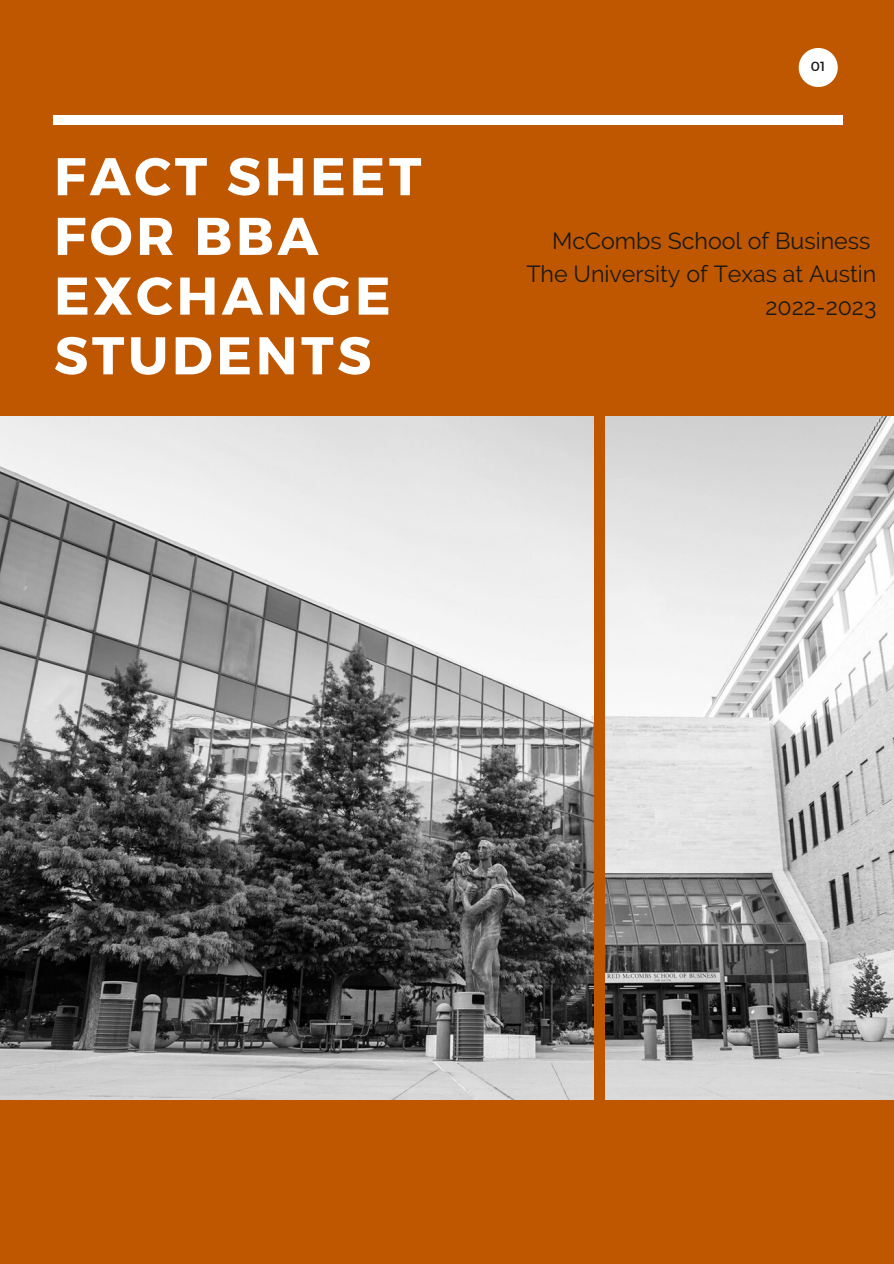
<style>
.page{position:relative;width:894px;height:1264px;background:#fff}
.page>*{position:absolute;margin:0;border:0;box-sizing:border-box;transform-origin:0 0}
.t1{font:700 52.95px/59.7px "Montserrat";letter-spacing:.07em;color:#fff}
.t2{font:23.25px "Raleway";color:#191919}
.t3{font:13.2px "Montserrat";color:#191919}
</style>
<div class="page">
<div style="left:0;top:0;width:893px;height:1263px;background:#bf5700"></div>
<div style="left:53px;top:115px;width:790px;height:9px;background:#fff"></div>
<svg style="left:798px;top:48px;width:39px;height:39px"></svg>
<img style="left:0;top:417px;width:593px;height:682px">
<img style="left:605px;top:417px;width:288px;height:682px">
<p class="t1" style="left:54px;top:144px;width:369px">FACT SHEET<br>FOR BBA<br>EXCHANGE<br>STUDENTS</p>
<p class="t3" style="left:810px;top:58px;width:16px">01</p>
<p class="t2" style="left:552px;top:228px;width:320px">McCombs School of Business</p>
<p class="t2" style="left:526px;top:260px;width:351px">The University of Texas at Austin</p>
<p class="t2" style="left:765px;top:293px;width:112px">2022-2023</p>
</div>
